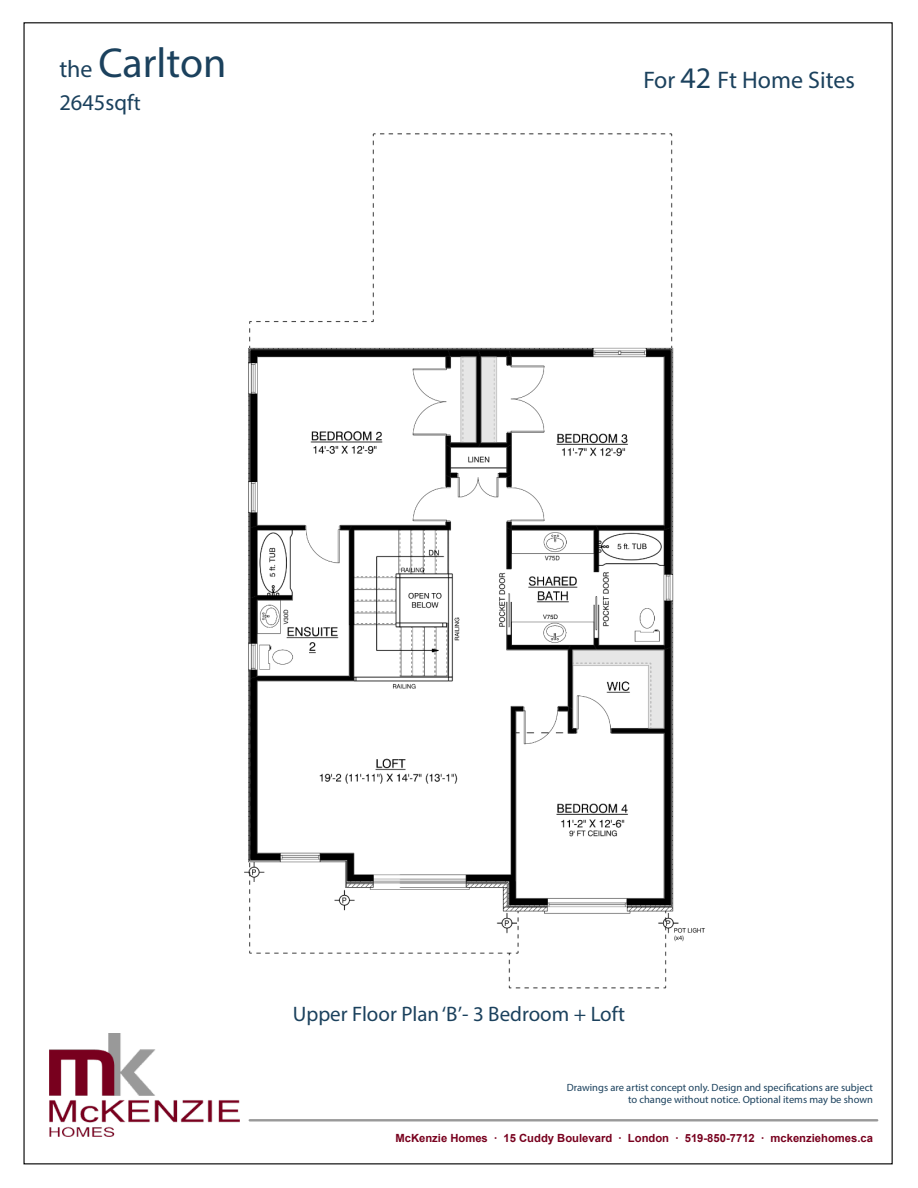
<style>
.page{position:relative;width:918px;height:1188px;background:#fff}
.page>*{position:absolute;margin:0;border:0;box-sizing:border-box;transform-origin:0 0}
.t1{font:42px "Myriad Pro";color:#1b415d}
.t2{font:24px "Myriad Pro";color:#1b415d}
.t3{font:22.5px "Myriad Pro";color:#1b415d}
.t4{font:21px "Myriad Pro";color:#1b415d}
.t5{font:700 11.25px "Arial";color:#78001e}
.t6{font:10.5px/12.6px "Myriad Pro";color:#1b415d;text-align:right}
.s1{font-size:24px}
.s2{font-size:21px}
.s3{font-size:30px}
</style>
<div class="page">
<img style="left:49px;top:1034px;width:190px;height:102px">
<hr style="left:250px;top:1119px;width:627px;height:2px;background:#999">
<img style="left:244px;top:133px;width:461px;height:856px">
<h1 class="t1" style="left:59px;top:46px;width:169px"><span class="s1">the</span> Carlton</h1>
<h3 class="t3" style="left:59px;top:93px;width:83px">2645sqf<span class="s2">t</span></h3>
<h2 class="t2" style="left:643px;top:70px;width:213px">For <span class="s3">42</span> Ft Home Sites</h2>
<h3 class="t4" style="left:293px;top:1005px;width:334px">Upper Floor Plan ‘B’- 3 Bedroom + Loft</h3>
<p class="t6" style="left:567px;top:1082px;width:308px">Drawings are artist concept only. Design and specifications are subject to change without notice. Optional items may be shown</p>
<p class="t5" style="left:395px;top:1134px;width:479px">McKenzie Homes ∙ 15 Cuddy Boulevard ∙ London ∙ 519-850-7712 ∙ mckenziehomes.ca</p>
</div>
